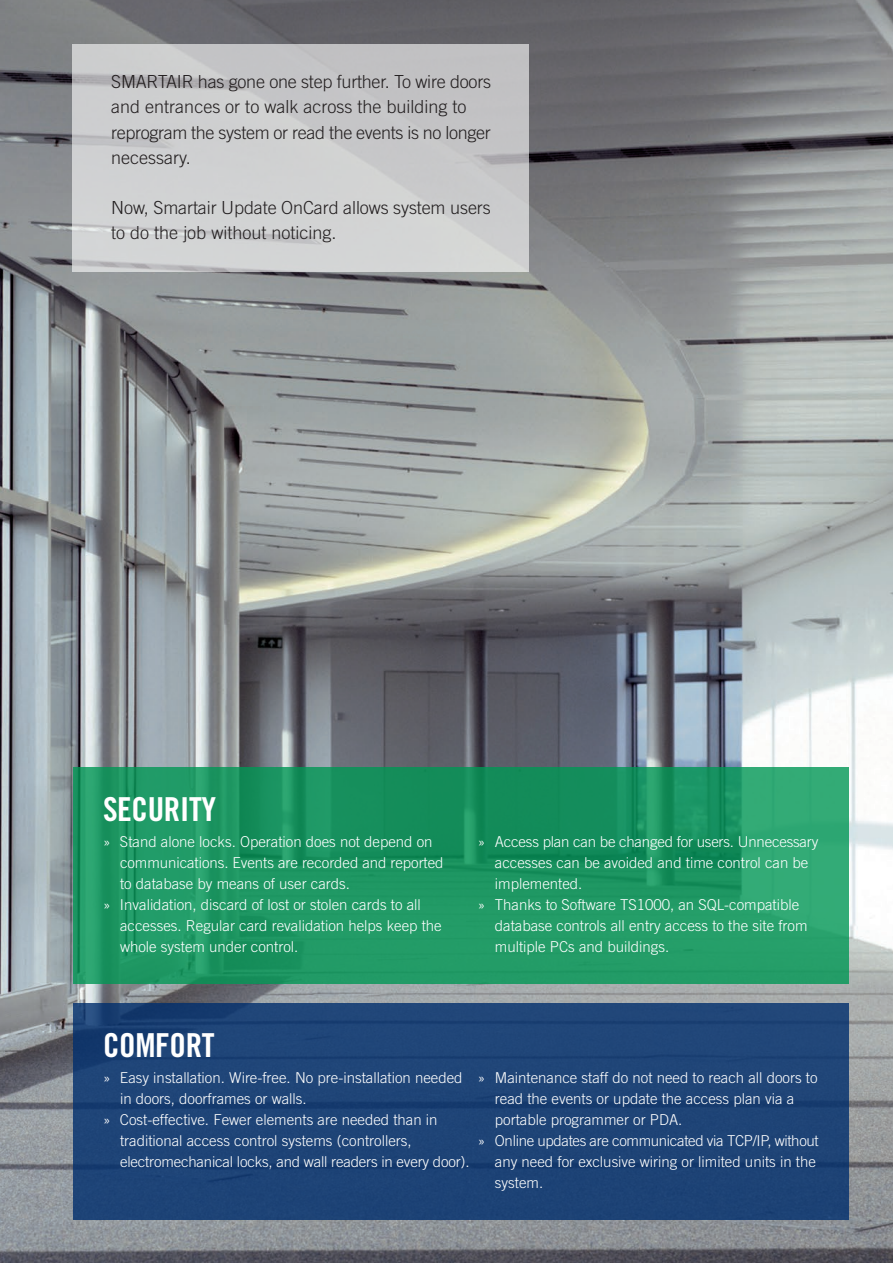
<style>
.page{position:relative;width:893px;height:1263px;background:#fff}
.page>*{position:absolute;margin:0;border:0;box-sizing:border-box;transform-origin:0 0}
.t1{font:33px "Trade Gothic LT Bold Cond Twenty";letter-spacing:-.01em;color:#fff}
.t2{font:300 18px/25.2px "Trade Gothic LT Std";letter-spacing:-.005em;color:#231f20}
.t3{font:300 15px "Trade Gothic";color:#fff}
.t4{font:300 15px "Trade Gothic";letter-spacing:-.02em;color:#fff}
</style>
<div class="page">
<img style="left:0;top:0;width:893px;height:1263px">
<svg style="left:73px;top:44px;width:456px;height:227px;fill:#cdcfcf"></svg>
<svg style="left:73px;top:767px;width:775px;height:217px;fill:#209966"></svg>
<div style="left:73px;top:1003px;width:775px;height:217px;background:#1e4477"></div>
<p class="t2" style="left:111px;top:69px;width:381px">SMARTAIR has gone one step further. To wire doors and entrances or to walk across the building to reprogram the system or read the events is no longer necessary.</p>
<p class="t2" style="left:111px;top:195px;width:381px">Now, Smartair Update OnCard allows system users to do the job without noticing.</p>
<h1 class="t1" style="left:103px;top:789px;width:115px">SECURITY</h1>
<p class="t3" style="left:103px;top:833px;width:331px">» Stand alone locks. Operation does not depend on</p>
<p class="t3" style="left:120px;top:854px;width:325px">communications. Events are recorded and reported</p>
<p class="t3" style="left:120px;top:875px;width:232px">to database by means of user cards.</p>
<p class="t3" style="left:103px;top:896px;width:319px">» Invalidation, discard of lost or stolen cards to all</p>
<p class="t3" style="left:120px;top:917px;width:323px">accesses. Regular card revalidation helps keep the</p>
<p class="t3" style="left:120px;top:938px;width:180px">whole system under control.</p>
<p class="t3" style="left:478px;top:833px;width:342px">» Access plan can be changed for users. Unnecessary</p>
<p class="t3" style="left:495px;top:854px;width:315px">accesses can be avoided and time control can be</p>
<p class="t3" style="left:495px;top:875px;width:89px">implemented.</p>
<p class="t3" style="left:478px;top:896px;width:323px">» Thanks to Software TS1000, an SQL-compatible</p>
<p class="t3" style="left:495px;top:917px;width:314px">database controls all entry access to the site from</p>
<p class="t3" style="left:495px;top:938px;width:176px">multiple PCs and buildings.</p>
<h1 class="t1" style="left:103px;top:1025px;width:113px">COMFORT</h1>
<p class="t3" style="left:103px;top:1069px;width:361px">» Easy installation. Wire-free. No pre-installation needed</p>
<p class="t3" style="left:120px;top:1090px;width:188px">in doors, doorframes or walls.</p>
<p class="t3" style="left:103px;top:1111px;width:336px">» Cost-effective. Fewer elements are needed than in</p>
<p class="t3" style="left:120px;top:1132px;width:293px">traditional access control systems (controllers,</p>
<p class="t3" style="left:120px;top:1153px;width:351px">electromechanical locks, and wall readers in every door).</p>
<p class="t3" style="left:478px;top:1069px;width:341px">» Maintenance staff do not need to reach all doors to</p>
<p class="t3" style="left:495px;top:1090px;width:301px">read the events or update the access plan via a</p>
<p class="t3" style="left:495px;top:1111px;width:189px">portable programmer or PDA.</p>
<p class="t4" style="left:478px;top:1132px;width:342px">» Online updates are communicated via TCP/IP, without</p>
<p class="t3" style="left:495px;top:1153px;width:322px">any need for exclusive wiring or limited units in the</p>
<p class="t3" style="left:495px;top:1174px;width:50px">system.</p>
</div>
